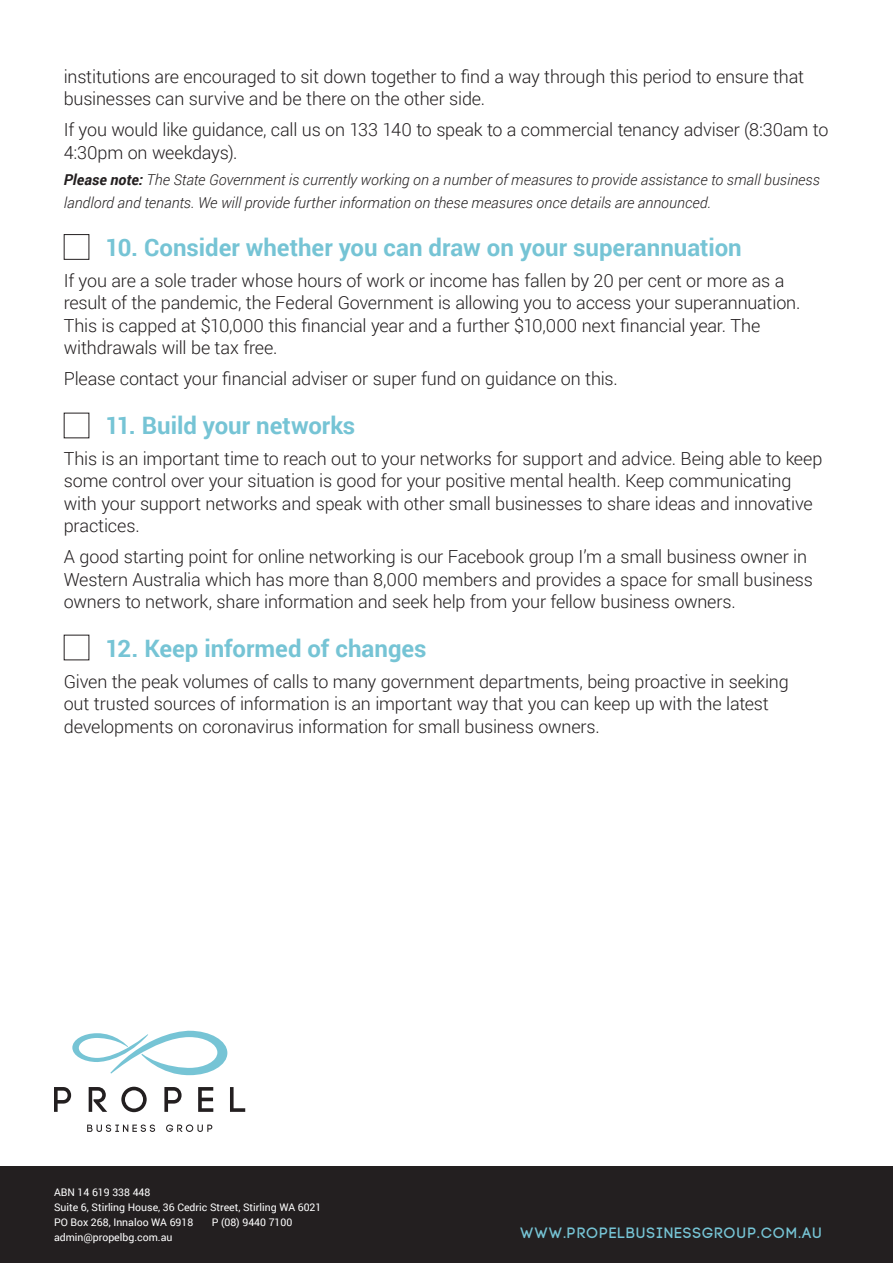
<style>
.page{position:relative;width:893px;height:1263px;background:#fff}
.page>*{position:absolute;margin:0;border:0;box-sizing:border-box;transform-origin:0 0}
.t1{font:700 24px "Roboto";color:#76c4d5}
.t2{font:300 18px/22.5px "Roboto";letter-spacing:-.01em;color:#231f20}
.t3{font:italic 300 15px/22.5px "Roboto";color:#231f20}
.t4{font:700 15px "Code";letter-spacing:.1em;color:#76c4d5}
.t5{font:10.5px/15px "Roboto";color:#fff}
.s1{font-weight:700}
</style>
<div class="page">
<div style="left:0;top:1166px;width:893px;height:97px;background:#231f20"></div>
<svg style="left:87px;top:1124px;width:68px;height:8px"></svg>
<svg style="left:166px;top:1124px;width:46px;height:8px"></svg>
<svg style="left:72px;top:1031px;width:155px;height:44px"></svg>
<svg style="left:54px;top:1087px;width:17px;height:25px"></svg>
<svg style="left:89px;top:1087px;width:18px;height:25px"></svg>
<svg style="left:121px;top:1087px;width:26px;height:25px"></svg>
<svg style="left:164px;top:1087px;width:18px;height:25px"></svg>
<svg style="left:198px;top:1087px;width:15px;height:25px"></svg>
<svg style="left:230px;top:1087px;width:15px;height:25px"></svg>
<div style="left:64px;top:234px;width:25px;height:26px;border:1px solid #231f20"></div>
<p class="t2" style="left:64px;top:64px;width:742px">institutions are encouraged to sit down together to find a way through this period to ensure that businesses can survive and be there on the other side.</p>
<p class="t2" style="left:64px;top:118px;width:766px">If you would like guidance, call us on 133 140 to speak to a commercial tenancy adviser (8:30am to<br>4:30pm on weekdays).</p>
<p class="t3" style="left:64px;top:168px;width:758px"><span class="s1">Please note:</span> The State Government is currently working on a number of measures to provide assistance to small business landlord and tenants. We will provide further information on these measures once details are announced.</p>
<h1 class="t1" style="left:106px;top:230px;width:638px">10. Consider whether you can draw on your superannuation</h1>
<p class="t2" style="left:64px;top:269px;width:738px">If you are a sole trader whose hours of work or income has fallen by 20 per cent or more as a result of the pandemic, the Federal Government is allowing you to access your superannuation.<br>This is capped at $10,000 this financial year and a further $10,000 next financial year. The withdrawals will be tax free.</p>
<p class="t2" style="left:64px;top:367px;width:556px">Please contact your financial adviser or super fund on guidance on this.</p>
<h1 class="t1" style="left:106px;top:408px;width:251px">11. Build your networks</h1>
<p class="t2" style="left:64px;top:446px;width:760px">This is an important time to reach out to your networks for support and advice. Being able to keep some control over your situation is good for your positive mental health. Keep communicating with your support networks and speak with other small businesses to share ideas and innovative practices.</p>
<p class="t2" style="left:64px;top:545px;width:751px">A good starting point for online networking is our Facebook group I’m a small business owner in<br>Western Australia which has more than 8,000 members and provides a space for small business owners to network, share information and seek help from your fellow business owners.</p>
<h1 class="t1" style="left:106px;top:631px;width:322px">12. Keep informed of changes</h1>
<p class="t2" style="left:64px;top:669px;width:727px">Given the peak volumes of calls to many government departments, being proactive in seeking out trusted sources of information is an important way that you can keep up with the latest developments on coronavirus information for small business owners.</p>
<p class="t5" style="left:54px;top:1184px;width:269px">ABN 14 619 338 448<br>Suite 6, Stirling House, 36 Cedric Street, Stirling WA 6021<br>PO Box 268, Innaloo WA 6918</p>
<p class="t5" style="left:212px;top:1214px;width:82px">P (08) 9440 7100</p>
<p class="t5" style="left:54px;top:1229px;width:120px">admin@propelbg.com.au</p>
<p class="t4" style="left:521px;top:1225px;width:302px">WWW.PROPELBUSINESSGROUP.COM.AU</p>
</div>
